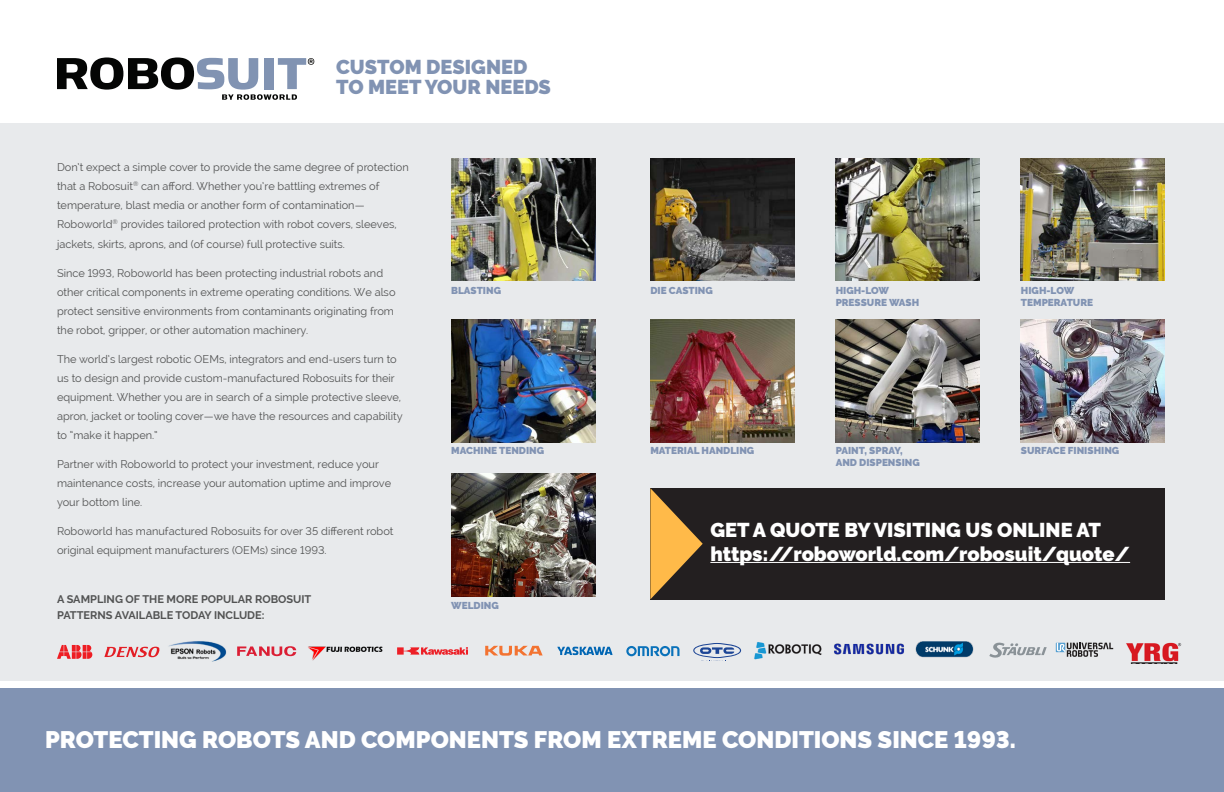
<style>
.page{position:relative;width:1224px;height:792px;background:#fff}
.page>*{position:absolute;margin:0;border:0;box-sizing:border-box;transform-origin:0 0}
.t1{font:900 23.8px "Raleway";color:#fff}
.t2{font:900 20px/24px "Raleway";color:#fff}
.t3{font:900 20px/20px "Raleway";color:#8193b3}
.t4{font:11px/19px "Raleway";color:#525353}
.t5{font:700 11px/16px "Raleway";color:#525353}
.t6{font:900 10px/12px "Raleway";color:#8193b3}
</style>
<div class="page">
<div style="left:0;top:124px;width:1224px;height:557px;background:#e8eaec"></div>
<img style="left:451px;top:474px;width:144px;height:122px">
<img style="left:650px;top:320px;width:144px;height:122px">
<img style="left:451px;top:320px;width:144px;height:122px">
<div style="left:0;top:688px;width:1224px;height:104px;background:#8193b3"></div>
<svg style="left:57px;top:57px;width:257px;height:43px"></svg>
<img style="left:451px;top:158px;width:144px;height:123px">
<img style="left:650px;top:158px;width:144px;height:123px">
<img style="left:836px;top:158px;width:143px;height:123px">
<svg style="left:57px;top:645px;width:35px;height:14px"></svg>
<svg style="left:104px;top:647px;width:56px;height:10px"></svg>
<img style="left:168px;top:641px;width:58px;height:21px">
<svg style="left:237px;top:646px;width:59px;height:10px"></svg>
<img style="left:308px;top:646px;width:75px;height:15px">
<svg style="left:397px;top:647px;width:71px;height:8px"></svg>
<svg style="left:485px;top:646px;width:58px;height:10px"></svg>
<svg style="left:557px;top:647px;width:56px;height:8px"></svg>
<svg style="left:626px;top:646px;width:54px;height:10px"></svg>
<svg style="left:693px;top:643px;width:48px;height:15px"></svg>
<img style="left:754px;top:642px;width:68px;height:18px">
<img style="left:834px;top:643px;width:70px;height:12px">
<img style="left:915px;top:641px;width:59px;height:17px">
<svg style="left:989px;top:643px;width:58px;height:15px"></svg>
<svg style="left:1057px;top:643px;width:56px;height:14px"></svg>
<img style="left:1126px;top:643px;width:56px;height:20px">
<img style="left:1021px;top:158px;width:144px;height:123px">
<img style="left:836px;top:320px;width:144px;height:122px">
<img style="left:1021px;top:320px;width:144px;height:122px">
<div style="left:650px;top:488px;width:515px;height:111px;background:#231f20"></div>
<hr style="left:710px;top:562px;width:420px;height:1px;background:#fff">
<svg style="left:650px;top:488px;width:53px;height:111px"></svg>
<p class="t3" style="left:336px;top:57px;width:216px">CUSTOM DESIGNED<br>TO MEET YOUR NEEDS</p>
<p class="t4" style="left:57px;top:158px;width:353px">Don’t expect a simple cover to provide the same degree of protection that a Robosuit<sup>®</sup> can afford. Whether you’re battling extremes of temperature, blast media or another form of contamination— Roboworld<sup>®</sup> provides tailored protection with robot covers, sleeves,</p>
<p class="t4" style="left:57px;top:235px;width:290px">jackets, skirts, aprons, and (of course) full protective suits.</p>
<p class="t4" style="left:57px;top:264px;width:340px">Since 1993, Roboworld has been protecting industrial robots and other critical components in extreme operating conditions. We also protect sensitive environments from contaminants originating from the robot, gripper, or other automation machinery.</p>
<p class="t4" style="left:57px;top:350px;width:347px">The world’s largest robotic OEMs, integrators and end-users turn to us to design and provide custom-manufactured Robosuits for their equipment. Whether you are in search of a simple protective sleeve, apron, jacket or tooling cover—we have the resources and capability to “make it happen.”</p>
<p class="t4" style="left:57px;top:455px;width:336px">Partner with Roboworld to protect your investment, reduce your maintenance costs, increase your automation uptime and improve your bottom line.</p>
<p class="t4" style="left:57px;top:522px;width:338px">Roboworld has manufactured Robosuits for over 35 different robot original equipment manufacturers (OEMs) since 1993.</p>
<p class="t5" style="left:57px;top:591px;width:256px">A SAMPLING OF THE MORE POPULAR ROBOSUIT<br>PATTERNS AVAILABLE TODAY INCLUDE:</p>
<p class="t6" style="left:451px;top:284px;width:51px">BLASTING</p>
<p class="t6" style="left:451px;top:445px;width:94px">MACHINE TENDING</p>
<p class="t6" style="left:451px;top:599px;width:49px">WELDING</p>
<p class="t6" style="left:650px;top:284px;width:64px">DIE CASTING</p>
<p class="t6" style="left:650px;top:445px;width:105px">MATERIAL HANDLING</p>
<p class="t6" style="left:836px;top:284px;width:85px">HIGH-LOW<br>PRESSURE WASH</p>
<p class="t6" style="left:836px;top:445px;width:86px">PAINT, SPRAY,<br>AND DISPENSING</p>
<p class="t6" style="left:1021px;top:284px;width:74px">HIGH-LOW<br>TEMPERATURE</p>
<p class="t6" style="left:1021px;top:445px;width:100px">SURFACE FINISHING</p>
<p class="t2" style="left:710px;top:518px;width:421px">GET A QUOTE BY VISITING US ONLINE AT https://roboworld.com/robosuit/quote/</p>
<p class="t1" style="left:45px;top:726px;width:972px">PROTECTING ROBOTS AND COMPONENTS FROM EXTREME CONDITIONS SINCE 1993.</p>
</div>
